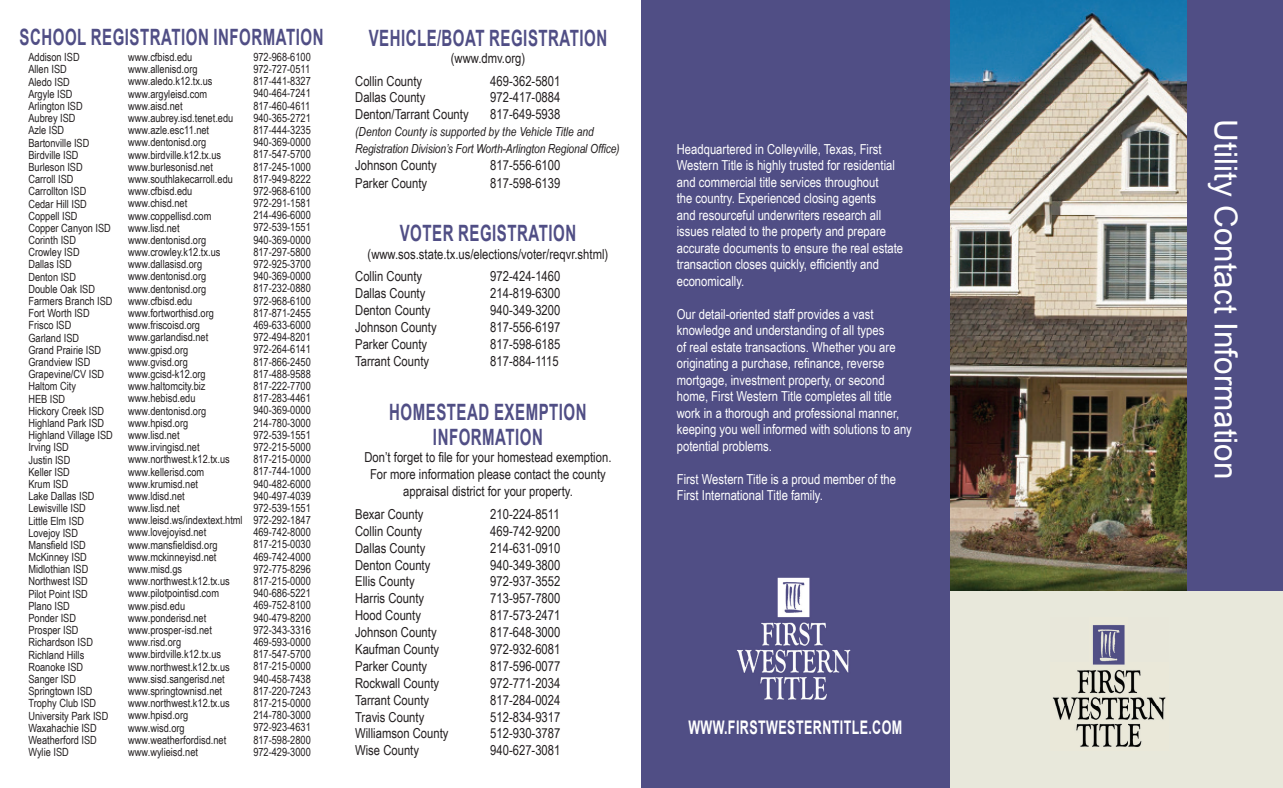
<style>
.page{position:relative;width:1283px;height:788px;background:#fff}
.page>*{position:absolute;margin:0;border:0;box-sizing:border-box;transform-origin:0 0}
.t1{font:31.38px "Arial";color:#fff}
.t2{font:700 22.5px/25px "Arial";letter-spacing:.035em;color:#504e85;text-align:center;scale:.67 1}
.t3{font:700 18.75px "Arial";letter-spacing:.035em;color:#fff;scale:.67 1}
.t4{font:13.75px/17.2px "Arial Narrow";color:#231f20}
.t5{font:13.75px/16.5px "Arial Narrow";color:#fff}
.t6{font:italic 12.5px/16.9px "Arial Narrow";letter-spacing:-.01em;color:#231f20}
.t7{font:11.25px/12.1px "Arial Narrow";color:#231f20}
</style>
<div class="page">
<div style="left:641px;top:0;width:331px;height:788px;background:#504e85"></div>
<div style="left:1184px;top:0;width:98px;height:591px;background:#504e85"></div>
<img style="left:950px;top:0;width:237px;height:591px">
<div style="left:950px;top:591px;width:332px;height:197px;background:#e8e8db"></div>
<img style="left:1052px;top:625px;width:114px;height:122px">
<img style="left:736px;top:577px;width:115px;height:123px">
<h2 class="t2" style="left:20px;top:24px;width:455px">SCHOOL REGISTRATION INFORMATION</h2>
<p class="t7" style="left:28px;top:51px;width:86px">Addison ISD<br>Allen ISD<br>Aledo ISD<br>Argyle ISD<br>Arlington ISD<br>Aubrey ISD<br>Azle ISD<br>Bartonville ISD<br>Birdville ISD<br>Burleson ISD<br>Carroll ISD<br>Carrollton ISD<br>Cedar Hill ISD<br>Coppell ISD<br>Copper Canyon ISD<br>Corinth ISD<br>Crowley ISD<br>Dallas ISD<br>Denton ISD<br>Double Oak ISD<br>Farmers Branch ISD<br>Fort Worth ISD<br>Frisco ISD<br>Garland ISD<br>Grand Prairie ISD<br>Grandview ISD<br>Grapevine/CV ISD<br>Haltom City<br>HEB ISD<br>Hickory Creek ISD<br>Highland Park ISD<br>Highland Village ISD<br>Irving ISD<br>Justin ISD<br>Keller ISD<br>Krum ISD<br>Lake Dallas ISD<br>Lewisville ISD<br>Little Elm ISD<br>Lovejoy ISD<br>Mansfield ISD<br>McKinney ISD<br>Midlothian ISD<br>Northwest ISD<br>Pilot Point ISD<br>Plano ISD<br>Ponder ISD<br>Prosper ISD<br>Richardson ISD<br>Richland Hills<br>Roanoke ISD<br>Sanger ISD<br>Springtown ISD<br>Trophy Club ISD<br>University Park ISD<br>Waxahachie ISD<br>Weatherford ISD<br>Wylie ISD</p>
<p class="t7" style="left:128px;top:51px;width:116px">www.cfbisd.edu www.allenisd.org www.aledo.k12.tx.us www.argyleisd.com www.aisd.net www.aubrey.isd.tenet.edu www.azle.esc11.net www.dentonisd.org www.birdville.k12.tx.us www.burlesonisd.net www.southlakecarroll.edu www.cfbisd.edu www.chisd.net www.coppellisd.com www.lisd.net www.dentonisd.org www.crowley.k12.tx.us www.dallasisd.org www.dentonisd.org www.dentonisd.org www.cfbisd.edu www.fortworthisd.org www.friscoisd.org www.garlandisd.net www.gpisd.org www.gvisd.org www.gcisd-k12.org www.haltomcity.biz www.hebisd.edu www.dentonisd.org www.hpisd.org<br>www.lisd.net www.irvingisd.net www.northwest.k12.tx.us www.kellerisd.com www.krumisd.net www.ldisd.net<br>www.lisd.net www.leisd.ws/indextext.html www.lovejoyisd.net www.mansfieldisd.org www.mckinneyisd.net www.misd.gs www.northwest.k12.tx.us www.pilotpointisd.com www.pisd.edu www.ponderisd.net www.prosper-isd.net www.risd.org www.birdville.k12.tx.us www.northwest.k12.tx.us www.sisd.sangerisd.net www.springtownisd.net www.northwest.k12.tx.us www.hpisd.org www.wisd.org www.weatherfordisd.net www.wylieisd.net</p>
<p class="t7" style="left:253px;top:50px;width:59px;text-align:justify">972-968-6100<br>972-727-0511<br>817-441-8327<br>940-464-7241<br>817-460-4611<br>940-365-2721<br>817-444-3235<br>940-369-0000<br>817-547-5700<br>817-245-1000<br>817-949-8222<br>972-968-6100<br>972-291-1581<br>214-496-6000<br>972-539-1551<br>940-369-0000<br>817-297-5800<br>972-925-3700<br>940-369-0000<br>817-232-0880<br>972-968-6100<br>817-871-2455<br>469-633-6000<br>972-494-8201<br>972-264-6141<br>817-866-2450<br>817-488-9588<br>817-222-7700<br>817-283-4461<br>940-369-0000<br>214-780-3000<br>972-539-1551<br>972-215-5000<br>817-215-0000<br>817-744-1000<br>940-482-6000<br>940-497-4039<br>972-539-1551<br>972-292-1847<br>469-742-8000<br>817-215-0030<br>469-742-4000<br>972-775-8296<br>817-215-0000<br>940-686-5221<br>469-752-8100<br>940-479-8200<br>972-343-3316<br>469-593-0000<br>817-547-5700<br>817-215-0000<br>940-458-7438<br>817-220-7243<br>817-215-0000<br>214-780-3000<br>972-923-4631<br>817-598-2800<br>972-429-3000</p>
<h2 class="t2" style="left:369px;top:25px;width:357px">VEHICLE/BOAT REGISTRATION</h2>
<p class="t4" style="left:451px;top:49px;width:76px">(www.dmv.org)</p>
<p class="t4" style="left:355px;top:72px;width:69px">Collin County</p>
<p class="t4" style="left:490px;top:72px;width:72px">469-362-5801</p>
<p class="t4" style="left:355px;top:88px;width:72px">Dallas County</p>
<p class="t4" style="left:490px;top:88px;width:72px">972-417-0884</p>
<p class="t4" style="left:355px;top:105px;width:115px">Denton/Tarrant County</p>
<p class="t4" style="left:490px;top:105px;width:72px">817-649-5938</p>
<p class="t6" style="left:355px;top:123px;width:266px">(Denton County is supported by the Vehicle Title and<br>Registration Division’s Fort Worth-Arlington Regional Office)</p>
<p class="t4" style="left:355px;top:156px;width:83px">Johnson County</p>
<p class="t4" style="left:490px;top:156px;width:72px">817-556-6100</p>
<p class="t4" style="left:355px;top:173px;width:74px">Parker County</p>
<p class="t4" style="left:490px;top:173px;width:72px">817-598-6139</p>
<h2 class="t2" style="left:400px;top:221px;width:265px">VOTER REGISTRATION</h2>
<p class="t4" style="left:355px;top:242px;width:255px;line-height:22.5px;text-indent:12px">(www.sos.state.tx.us/elections/voter/reqvr.shtml)<br>Collin County</p>
<p class="t4" style="left:490px;top:267px;width:72px">972-424-1460</p>
<p class="t4" style="left:355px;top:284px;width:72px">Dallas County</p>
<p class="t4" style="left:490px;top:284px;width:72px">214-819-6300</p>
<p class="t4" style="left:355px;top:301px;width:77px">Denton County</p>
<p class="t4" style="left:490px;top:301px;width:72px">940-349-3200</p>
<p class="t4" style="left:355px;top:318px;width:83px">Johnson County</p>
<p class="t4" style="left:490px;top:318px;width:72px">817-556-6197</p>
<p class="t4" style="left:355px;top:335px;width:74px">Parker County</p>
<p class="t4" style="left:490px;top:335px;width:72px">817-598-6185</p>
<p class="t4" style="left:355px;top:352px;width:75px">Tarrant County</p>
<p class="t4" style="left:490px;top:352px;width:70px">817-884-1115</p>
<h2 class="t2" style="left:389px;top:400px;width:296px">HOMESTEAD EXEMPTION<br>INFORMATION</h2>
<p class="t4" style="left:364px;top:448px;width:248px;text-align:center">Don’t forget to file for your homestead exemption.<br>For more information please contact the county appraisal district for your property.</p>
<p class="t4" style="left:355px;top:505px;width:70px">Bexar County</p>
<p class="t4" style="left:490px;top:505px;width:71px">210-224-8511</p>
<p class="t4" style="left:355px;top:522px;width:69px">Collin County</p>
<p class="t4" style="left:490px;top:522px;width:72px">469-742-9200</p>
<p class="t4" style="left:355px;top:538px;width:72px">Dallas County</p>
<p class="t4" style="left:490px;top:538px;width:72px">214-631-0910</p>
<p class="t4" style="left:355px;top:555px;width:77px">Denton County</p>
<p class="t4" style="left:490px;top:555px;width:72px">940-349-3800</p>
<p class="t4" style="left:355px;top:572px;width:61px">Ellis County</p>
<p class="t4" style="left:490px;top:572px;width:72px">972-937-3552</p>
<p class="t4" style="left:355px;top:589px;width:70px">Harris County</p>
<p class="t4" style="left:490px;top:589px;width:72px">713-957-7800</p>
<p class="t4" style="left:355px;top:606px;width:67px">Hood County</p>
<p class="t4" style="left:490px;top:606px;width:72px">817-573-2471</p>
<p class="t4" style="left:355px;top:623px;width:83px">Johnson County</p>
<p class="t4" style="left:490px;top:623px;width:72px">817-648-3000</p>
<p class="t4" style="left:355px;top:640px;width:85px">Kaufman County</p>
<p class="t4" style="left:490px;top:640px;width:72px">972-932-6081</p>
<p class="t4" style="left:355px;top:657px;width:74px">Parker County</p>
<p class="t4" style="left:490px;top:657px;width:72px">817-596-0077</p>
<p class="t4" style="left:355px;top:673px;width:85px">Rockwall County</p>
<p class="t4" style="left:490px;top:673px;width:72px">972-771-2034</p>
<p class="t4" style="left:355px;top:690px;width:75px">Tarrant County</p>
<p class="t4" style="left:490px;top:690px;width:72px">817-284-0024</p>
<p class="t4" style="left:355px;top:707px;width:71px">Travis County</p>
<p class="t4" style="left:490px;top:707px;width:72px">512-834-9317</p>
<p class="t4" style="left:355px;top:724px;width:95px">Williamson County</p>
<p class="t4" style="left:490px;top:724px;width:72px">512-930-3787</p>
<p class="t4" style="left:355px;top:741px;width:65px">Wise County</p>
<p class="t4" style="left:490px;top:741px;width:72px">940-627-3081</p>
<p class="t5" style="left:677px;top:140px;width:228px">Headquartered in Colleyville, Texas, First Western Title is highly trusted for residential and commercial title services throughout<br>the country. Experienced closing agents<br>and resourceful underwriters research all issues related to the property and prepare accurate documents to ensure the real estate transaction closes quickly, efficiently and economically.</p>
<p class="t5" style="left:677px;top:305px;width:237px">Our detail-oriented staff provides a vast knowledge and understanding of all types<br>of real estate transactions. Whether you are originating a purchase, refinance, reverse mortgage, investment property, or second home, First Western Title completes all title work in a thorough and professional manner, keeping you well informed with solutions to any potential problems.</p>
<p class="t5" style="left:677px;top:470px;width:221px">First Western Title is a proud member of the<br>First International Title family.</p>
<h3 class="t3" style="left:688px;top:714px;width:321px">WWW.FIRSTWESTERNTITLE.COM</h3>
<h1 class="t1" style="left:1247px;top:119px;width:361px;rotate:90deg">Utility Contact Information</h1>
</div>
